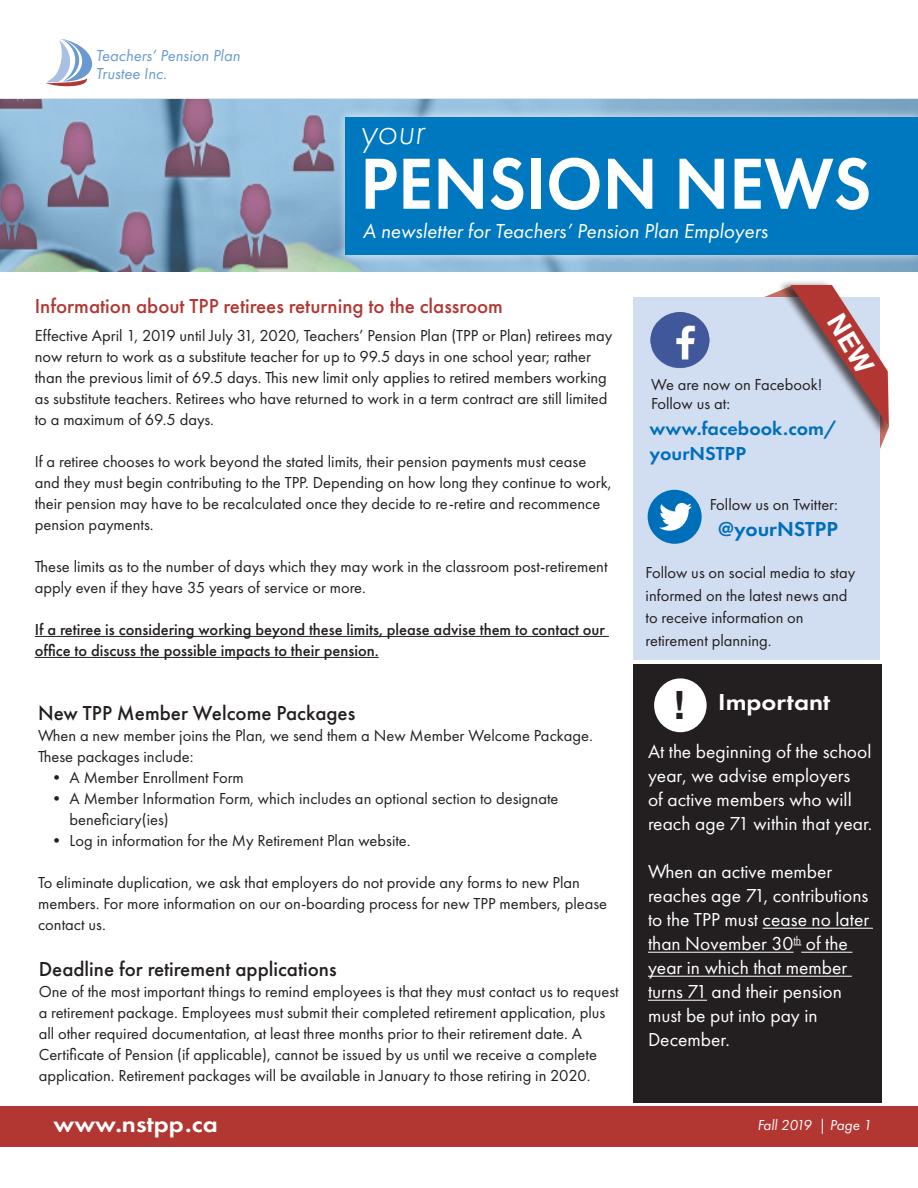
<style>
.page{position:relative;width:918px;height:1188px;background:#fff}
.page>*{position:absolute;margin:0;border:0;box-sizing:border-box;transform-origin:0 0}
.t1{font:600 75px "Futura PT";color:#fff;scale:.94 1}
.t2{font:italic 300 39px "Futura PT";color:#fff}
.t3{font:700 39px "Helvetica Neue";color:#231f20}
.t4{font:600 24px "Futura PT";color:#fff;scale:1.1 1}
.body{font:500 21px "Futura PT";color:#231f20}
.heading{font:500 21px "Futura PT";color:#b23733}
.t5{font:italic 21px "Futura PT";color:#fff}
.t6{font:600 21px "Futura PT";color:#006fba}
.t7{font:19.5px/24px "Futura PT";color:#fff}
.t8{font:600 19.5px/25.5px "Futura PT";color:#006fba}
.body-2{font:16.5px/21px "Futura PT";color:#231f20}
.body-3{font:500 16.5px/21px "Futura PT";color:#231f20}
.t9{font:italic 16.5px/18px "Futura PT";color:#6999d0}
.t10{font:italic 15px "Futura PT";color:#fff}
</style>
<div class="page">
<div style="left:634px;top:664px;width:248px;height:438px;background:#231f20"></div>
<svg style="left:46px;top:39px;width:47px;height:48px"></svg>
<svg style="left:0;top:98px;width:917px;height:173px;background:#8aa1bc"></svg>
<div style="left:336px;top:107px;width:582px;height:158px;background:#fff;opacity:.75"></div>
<div style="left:346px;top:117px;width:572px;height:138px;background:#0078bf"></div>
<div style="left:0;top:1106px;width:918px;height:41px;background:#b23733"></div>
<hr style="left:35px;top:636px;width:574px;height:1px;background:#231f20">
<hr style="left:35px;top:657px;width:344px;height:1px;background:#231f20">
<div style="left:634px;top:297px;width:246px;height:363px;background:#d1ddf0"></div>
<div style="left:777px;top:280px;width:114px;height:157px;background:#231f20;opacity:.75"></div>
<div style="left:648px;top:490px;width:54px;height:54px;background:#006fba;border-radius:50%"></div>
<svg style="left:659px;top:503px;width:33px;height:28px"></svg>
<img style="left:651px;top:312px;width:58px;height:56px">
<hr style="left:763px;top:928px;width:110px;height:1px;background:#fff">
<hr style="left:648px;top:952px;width:146px;height:1px;background:#fff">
<hr style="left:801px;top:952px;width:51px;height:1px;background:#fff">
<hr style="left:648px;top:976px;width:204px;height:1px;background:#fff">
<hr style="left:648px;top:1000px;width:59px;height:1px;background:#fff">
<div style="left:654px;top:678px;width:53px;height:54px;background:#fff;border-radius:50%"></div>
<svg style="left:764px;top:285px;width:125px;height:164px"></svg>
<p class="t9" style="left:96px;top:46px;width:146px">Teachers’ Pension Plan<br>Trustee Inc.</p>
<p class="t2" style="left:360px;top:109px;width:66px">your</p>
<p class="t1" style="left:360px;top:137px;width:545px">PENSION NEWS</p>
<p class="t5" style="left:363px;top:218px;width:406px">A newsletter for Teachers’ Pension Plan Employers</p>
<p class="heading" style="left:35px;top:293px;width:470px">Information about TPP retirees returning to the classroom</p>
<p class="body-2" style="left:35px;top:325px;width:579px">Effective April 1, 2019 until July 31, 2020, Teachers’ Pension Plan (TPP or Plan) retirees may now return to work as a substitute teacher for up to 99.5 days in one school year; rather than the previous limit of 69.5 days. This new limit only applies to retired members working as substitute teachers. Retirees who have returned to work in a term contract are still limited to a maximum of 69.5 days.</p>
<p class="body-2" style="left:35px;top:451px;width:578px">If a retiree chooses to work beyond the stated limits, their pension payments must cease and they must begin contributing to the TPP. Depending on how long they continue to work, their pension may have to be recalculated once they decide to re-retire and recommence pension payments.</p>
<p class="body-2" style="left:35px;top:556px;width:574px">These limits as to the number of days which they may work in the classroom post-retirement apply even if they have 35 years of service or more.</p>
<p class="body-3" style="left:35px;top:619px;width:572px">If a retiree is considering working beyond these limits, please advise them to contact our office to discuss the possible impacts to their pension.</p>
<p class="body" style="left:38px;top:700px;width:319px">New TPP Member Welcome Packages</p>
<p class="body-2" style="left:38px;top:725px;width:556px">When a new member joins the Plan, we send them a New Member Welcome Package.</p>
<p class="body-2" style="left:38px;top:746px;width:157px">These packages include:</p>
<p class="body-2" style="left:49px;top:767px;width:197px">• A Member Enrollment Form</p>
<p class="body-2" style="left:70px;top:788px;width:490px;text-indent:-21px">• A Member Information Form, which includes an optional section to designate beneficiary(ies)</p>
<p class="body-2" style="left:49px;top:830px;width:364px">• Log in information for the My Retirement Plan website.</p>
<p class="body-2" style="left:38px;top:872px;width:571px">To eliminate duplication, we ask that employers do not provide any forms to new Plan members. For more information on our on-boarding process for new TPP members, please contact us.</p>
<p class="body" style="left:39px;top:956px;width:300px">Deadline for retirement applications</p>
<p class="body-2" style="left:39px;top:981px;width:582px">One of the most important things to remind employees is that they must contact us to request a retirement package. Employees must submit their completed retirement application, plus all other required documentation, at least three months prior to their retirement date. A Certificate of Pension (if applicable), cannot be issued by us until we receive a complete application. Retirement packages will be available in January to those retiring in 2020.</p>
<p class="body-2" style="left:651px;top:375px;width:173px;line-height:19.5px">We are now on Facebook!<br>Follow us at:</p>
<p class="t8" style="left:650px;top:415px;width:189px">www.facebook.com/ yourNSTPP</p>
<p class="body-2" style="left:710px;top:494px;width:130px">Follow us on Twitter:</p>
<p class="t6" style="left:718px;top:516px;width:121px">@yourNSTPP</p>
<p class="body-2" style="left:646px;top:561px;width:211px;line-height:22.5px">Follow us on social media to stay informed on the latest news and to receive information on retirement planning.</p>
<p class="t3" style="left:674px;top:674px;width:12px">!</p>
<p class="t4" style="left:718px;top:686px;width:103px">Important</p>
<p class="t7" style="left:648px;top:740px;width:226px">At the beginning of the school year, we advise employers<br>of active members who will reach age 71 within that year.</p>
<p class="t7" style="left:648px;top:860px;width:223px">When an active member reaches age 71, contributions to the TPP must cease no later than November 30<sup>th</sup> of the year in which that member turns 71 and their pension must be put into pay in</p>
<p class="t7" style="left:648px;top:1028px;width:83px">December.</p>
<p class="t4" style="left:53px;top:1109px;width:151px">www.nstpp.ca</p>
<p class="t10" style="left:757px;top:1116px;width:116px">Fall 2019 | Page 1</p>
</div>
